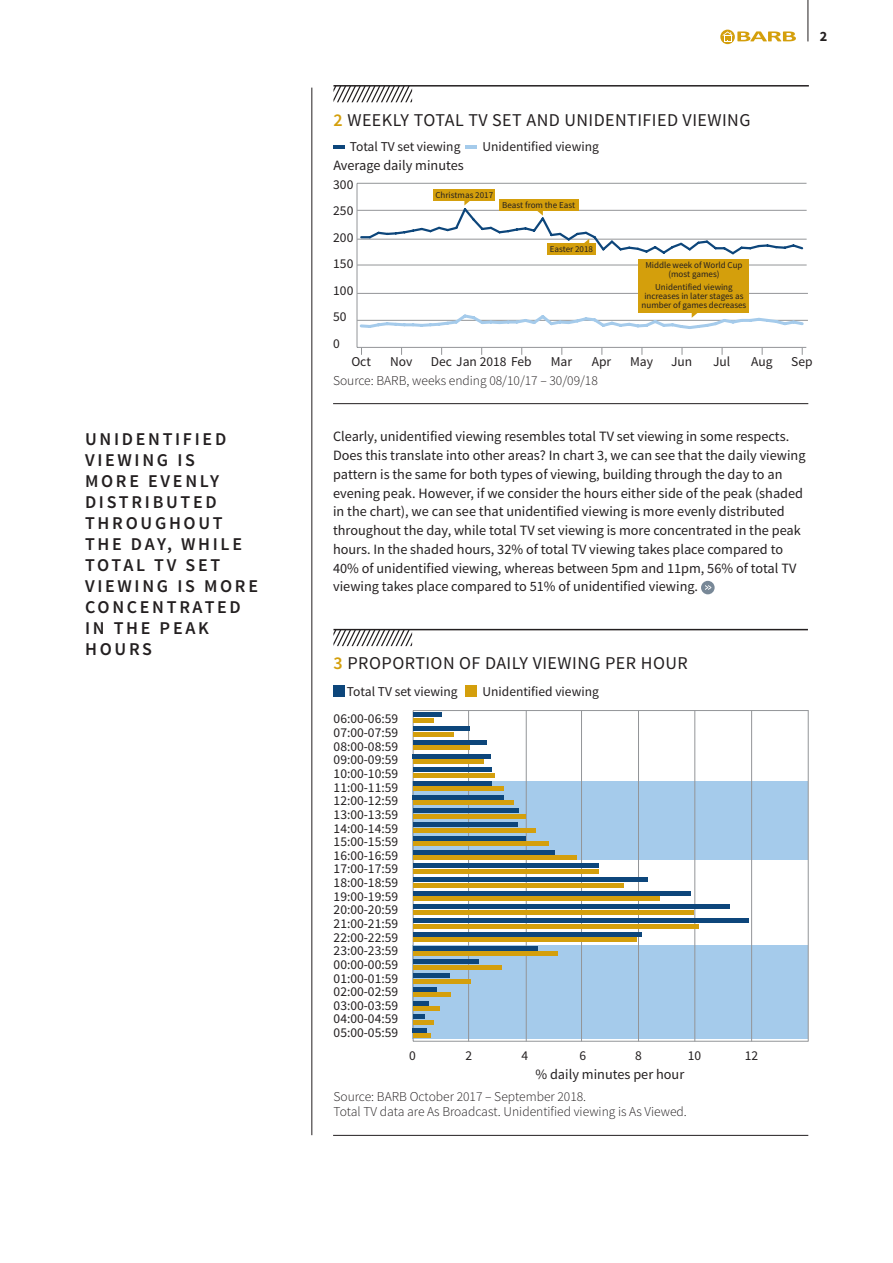
<style>
.page{position:relative;width:893px;height:1263px;background:#fff}
.page>*{position:absolute;margin:0;border:0;box-sizing:border-box;transform-origin:0 0}
.t1{font:600 18px/21px "Source Sans Pro";letter-spacing:.15em;color:#231f20}
.t2{font:18px "Source Sans Pro";letter-spacing:.025em;color:#231f20}
.t3{font:14.25px/18.8px "Source Sans Pro";color:#231f20}
.t4{font:700 14.25px "Source Sans Pro";color:#231f20}
.t5{font:13.5px/13.6px "Source Sans Pro";color:#231f20;text-align:justify}
.t6{font:300 13.5px/15px "Source Sans Pro";color:#231f20}
.t7{font:9px/9px "Source Sans Pro";color:#231f20;text-align:center}
.s1{font-weight:600;color:#d49f0c}
</style>
<div class="page">
<div style="left:701px;top:581px;width:14px;height:13px;background:#788897;border-radius:50%"></div>
<svg style="left:705px;top:585px;width:6px;height:5px"></svg>
<svg style="left:720px;top:30px;width:15px;height:14px"></svg>
<svg style="left:723px;top:31px;width:73px;height:10px"></svg>
<hr style="left:808px;top:0;width:1px;height:41px;background:#231f20">
<hr style="left:312px;top:88px;width:1px;height:1047px;background:#231f20">
<hr style="left:333px;top:629px;width:475px;height:1px;background:#231f20">
<svg style="left:333px;top:630px;width:82px;height:16px"></svg>
<hr style="left:333px;top:1135px;width:475px;height:1px;background:#231f20">
<div style="left:412px;top:781px;width:396px;height:79px;background:#a5cbeb"></div>
<div style="left:412px;top:945px;width:396px;height:94px;background:#a5cbeb"></div>
<hr style="left:413px;top:1041px;width:395px;height:1px;background:#939598">
<hr style="left:413px;top:710px;width:1px;height:331px;background:#939598">
<hr style="left:413px;top:710px;width:395px;height:1px;background:#939598">
<hr style="left:526px;top:710px;width:1px;height:331px;background:#939598">
<hr style="left:468px;top:710px;width:1px;height:331px;background:#939598">
<hr style="left:808px;top:710px;width:1px;height:331px;background:#939598">
<hr style="left:581px;top:710px;width:1px;height:331px;background:#939598">
<hr style="left:638px;top:710px;width:1px;height:331px;background:#939598">
<hr style="left:695px;top:710px;width:1px;height:331px;background:#939598">
<hr style="left:751px;top:710px;width:1px;height:331px;background:#939598">
<div style="left:413px;top:718px;width:21px;height:5px;background:#d49f0c"></div>
<hr style="left:413px;top:732px;width:40px;height:4px;background:#d49f0c">
<div style="left:413px;top:745px;width:57px;height:5px;background:#d49f0c"></div>
<div style="left:413px;top:759px;width:70px;height:5px;background:#d49f0c"></div>
<div style="left:413px;top:773px;width:81px;height:5px;background:#d49f0c"></div>
<div style="left:413px;top:786px;width:90px;height:5px;background:#d49f0c"></div>
<div style="left:413px;top:800px;width:100px;height:5px;background:#d49f0c"></div>
<div style="left:413px;top:814px;width:112px;height:5px;background:#d49f0c"></div>
<hr style="left:413px;top:828px;width:122px;height:4px;background:#d49f0c">
<div style="left:413px;top:841px;width:135px;height:5px;background:#d49f0c"></div>
<div style="left:413px;top:855px;width:163px;height:5px;background:#d49f0c"></div>
<div style="left:413px;top:869px;width:185px;height:5px;background:#d49f0c"></div>
<div style="left:413px;top:882px;width:211px;height:5px;background:#d49f0c"></div>
<div style="left:413px;top:896px;width:246px;height:5px;background:#d49f0c"></div>
<div style="left:413px;top:910px;width:281px;height:5px;background:#d49f0c"></div>
<div style="left:413px;top:924px;width:286px;height:5px;background:#d49f0c"></div>
<div style="left:413px;top:937px;width:223px;height:5px;background:#d49f0c"></div>
<div style="left:413px;top:951px;width:145px;height:5px;background:#d49f0c"></div>
<div style="left:413px;top:965px;width:88px;height:5px;background:#d49f0c"></div>
<div style="left:413px;top:978px;width:58px;height:5px;background:#d49f0c"></div>
<div style="left:413px;top:992px;width:37px;height:5px;background:#d49f0c"></div>
<div style="left:413px;top:1006px;width:27px;height:5px;background:#d49f0c"></div>
<div style="left:413px;top:1020px;width:20px;height:5px;background:#d49f0c"></div>
<div style="left:413px;top:1033px;width:17px;height:5px;background:#d49f0c"></div>
<div style="left:413px;top:712px;width:29px;height:5px;background:#0d467b"></div>
<div style="left:413px;top:726px;width:56px;height:5px;background:#0d467b"></div>
<div style="left:413px;top:740px;width:73px;height:5px;background:#0d467b"></div>
<div style="left:413px;top:753px;width:78px;height:5px;background:#0d467b"></div>
<div style="left:413px;top:767px;width:78px;height:5px;background:#0d467b"></div>
<div style="left:413px;top:781px;width:78px;height:5px;background:#0d467b"></div>
<div style="left:413px;top:795px;width:91px;height:5px;background:#0d467b"></div>
<div style="left:413px;top:808px;width:106px;height:5px;background:#0d467b"></div>
<div style="left:413px;top:822px;width:104px;height:5px;background:#0d467b"></div>
<div style="left:413px;top:836px;width:112px;height:5px;background:#0d467b"></div>
<hr style="left:413px;top:850px;width:141px;height:4px;background:#0d467b">
<div style="left:413px;top:863px;width:186px;height:5px;background:#0d467b"></div>
<div style="left:413px;top:877px;width:234px;height:5px;background:#0d467b"></div>
<div style="left:413px;top:891px;width:277px;height:5px;background:#0d467b"></div>
<div style="left:413px;top:904px;width:316px;height:5px;background:#0d467b"></div>
<div style="left:413px;top:918px;width:335px;height:5px;background:#0d467b"></div>
<div style="left:413px;top:932px;width:229px;height:5px;background:#0d467b"></div>
<div style="left:413px;top:946px;width:124px;height:5px;background:#0d467b"></div>
<div style="left:413px;top:959px;width:65px;height:5px;background:#0d467b"></div>
<div style="left:413px;top:973px;width:36px;height:5px;background:#0d467b"></div>
<div style="left:413px;top:987px;width:24px;height:5px;background:#0d467b"></div>
<div style="left:413px;top:1000px;width:16px;height:5px;background:#0d467b"></div>
<div style="left:413px;top:1014px;width:12px;height:5px;background:#0d467b"></div>
<div style="left:413px;top:1028px;width:14px;height:5px;background:#0d467b"></div>
<div style="left:333px;top:685px;width:11px;height:11px;background:#0d467b"></div>
<div style="left:466px;top:685px;width:11px;height:11px;background:#d49f0c"></div>
<svg style="left:333px;top:87px;width:80px;height:15px"></svg>
<hr style="left:333px;top:85px;width:476px;height:2px;background:#231f20">
<svg style="left:333px;top:145px;width:11px;height:3px"></svg>
<svg style="left:466px;top:145px;width:11px;height:3px"></svg>
<hr style="left:333px;top:403px;width:475px;height:1px;background:#231f20">
<hr style="left:357px;top:347px;width:449px;height:1px;background:#939598">
<hr style="left:357px;top:183px;width:1px;height:164px;background:#939598">
<hr style="left:357px;top:183px;width:449px;height:1px;background:#939598">
<hr style="left:357px;top:239px;width:450px;height:1px;background:#939598">
<hr style="left:357px;top:210px;width:450px;height:1px;background:#939598">
<hr style="left:357px;top:320px;width:451px;height:1px;background:#939598">
<hr style="left:357px;top:265px;width:450px;height:1px;background:#939598">
<hr style="left:357px;top:293px;width:451px;height:1px;background:#939598">
<div style="left:499px;top:200px;width:79px;height:11px;background:#d49f0c"></div>
<div style="left:434px;top:189px;width:61px;height:12px;background:#d49f0c"></div>
<svg style="left:359px;top:201px;width:446px;height:54px"></svg>
<div style="left:639px;top:259px;width:110px;height:54px;background:#d49f0c"></div>
<svg style="left:358px;top:312px;width:448px;height:17px"></svg>
<p class="t1" style="left:85px;top:428px;width:175px">UNIDENTIFIED<br>VIEWING IS<br>MORE EVENLY<br>DISTRIBUTED<br>THROUGHOUT<br>THE DAY, WHILE<br>TOTAL TV SET<br>VIEWING IS MORE<br>CONCENTRATED<br>IN THE PEAK<br>HOURS</p>
<p class="t4" style="left:820px;top:27px;width:9px">2</p>
<p class="t2" style="left:334px;top:108px;width:418px"><span class="s1">2</span> WEEKLY TOTAL TV SET AND UNIDENTIFIED VIEWING</p>
<p class="t5" style="left:350px;top:140px;width:112px">Total TV set viewing</p>
<p class="t5" style="left:482px;top:140px;width:118px">Unidentified viewing</p>
<p class="t5" style="left:333px;top:171px;width:22px;line-height:26.4px;text-align:left">300<br>250<br>200<br>150<br>100<br>50<br>0</p>
<p class="t3" style="left:333px;top:156px;width:132px">Average daily minutes</p>
<p class="t7" style="left:435px;top:190px;width:59px">Christmas 2017</p>
<p class="t7" style="left:502px;top:200px;width:74px">Beast from the East</p>
<p class="t7" style="left:550px;top:245px;width:45px">Easter 2018</p>
<p class="t7" style="left:645px;top:260px;width:99px">Middle week of World Cup (most games)</p>
<p class="t7" style="left:641px;top:282px;width:106px">Unidentified viewing increases in later stages as number of games decreases</p>
<p class="t5" style="left:351px;top:355px;width:21px">Oct</p>
<p class="t5" style="left:390px;top:355px;width:24px">Nov</p>
<p class="t5" style="left:431px;top:355px;width:103px">Dec Jan 2018 Feb</p>
<p class="t5" style="left:551px;top:355px;width:23px">Mar</p>
<p class="t5" style="left:592px;top:355px;width:21px">Apr</p>
<p class="t5" style="left:630px;top:355px;width:25px">May</p>
<p class="t5" style="left:671px;top:355px;width:23px">Jun</p>
<p class="t5" style="left:713px;top:355px;width:19px">Jul</p>
<p class="t5" style="left:751px;top:355px;width:23px">Aug</p>
<p class="t5" style="left:791px;top:355px;width:23px">Sep</p>
<p class="t6" style="left:333px;top:373px;width:266px">Source: BARB, weeks ending 08/10/17 – 30/09/18</p>
<p class="t3" style="left:333px;top:427px;width:474px">Clearly, unidentified viewing resembles total TV set viewing in some respects.<br>Does this translate into other areas? In chart 3, we can see that the daily viewing pattern is the same for both types of viewing, building through the day to an evening peak. However, if we consider the hours either side of the peak (shaded in the chart), we can see that unidentified viewing is more evenly distributed throughout the day, while total TV set viewing is more concentrated in the peak hours. In the shaded hours, 32% of total TV viewing takes place compared to 40% of unidentified viewing, whereas between 5pm and 11pm, 56% of total TV viewing takes place compared to 51% of unidentified viewing.</p>
<p class="t2" style="left:334px;top:652px;width:356px"><span class="s1">3</span> PROPORTION OF DAILY VIEWING PER HOUR</p>
<p class="t5" style="left:347px;top:685px;width:112px">Total TV set viewing</p>
<p class="t5" style="left:482px;top:685px;width:118px">Unidentified viewing</p>
<p class="t5" style="left:334px;top:712px;width:66px">06:00-06:59<br>07:00-07:59<br>08:00-08:59<br>09:00-09:59<br>10:00-10:59<br>11:00-11:59<br>12:00-12:59<br>13:00-13:59<br>14:00-14:59<br>15:00-15:59<br>16:00-16:59<br>17:00-17:59<br>18:00-18:59<br>19:00-19:59<br>20:00-20:59<br>21:00-21:59<br>22:00-22:59<br>23:00-23:59<br>00:00-00:59<br>01:00-01:59<br>02:00-02:59<br>03:00-03:59<br>04:00-04:59<br>05:00-05:59</p>
<p class="t5" style="left:409px;top:1049px;width:8px">0</p>
<p class="t5" style="left:465px;top:1049px;width:8px">2</p>
<p class="t5" style="left:521px;top:1049px;width:8px">4</p>
<p class="t5" style="left:579px;top:1049px;width:8px">6</p>
<p class="t5" style="left:635px;top:1049px;width:8px">8</p>
<p class="t5" style="left:688px;top:1049px;width:15px">10</p>
<p class="t5" style="left:745px;top:1049px;width:15px">12</p>
<p class="t3" style="left:535px;top:1065px;width:150px">% daily minutes per hour</p>
<p class="t6" style="left:333px;top:1089px;width:355px">Source: BARB October 2017 – September 2018.<br>Total TV data are As Broadcast. Unidentified viewing is As Viewed.</p>
</div>
